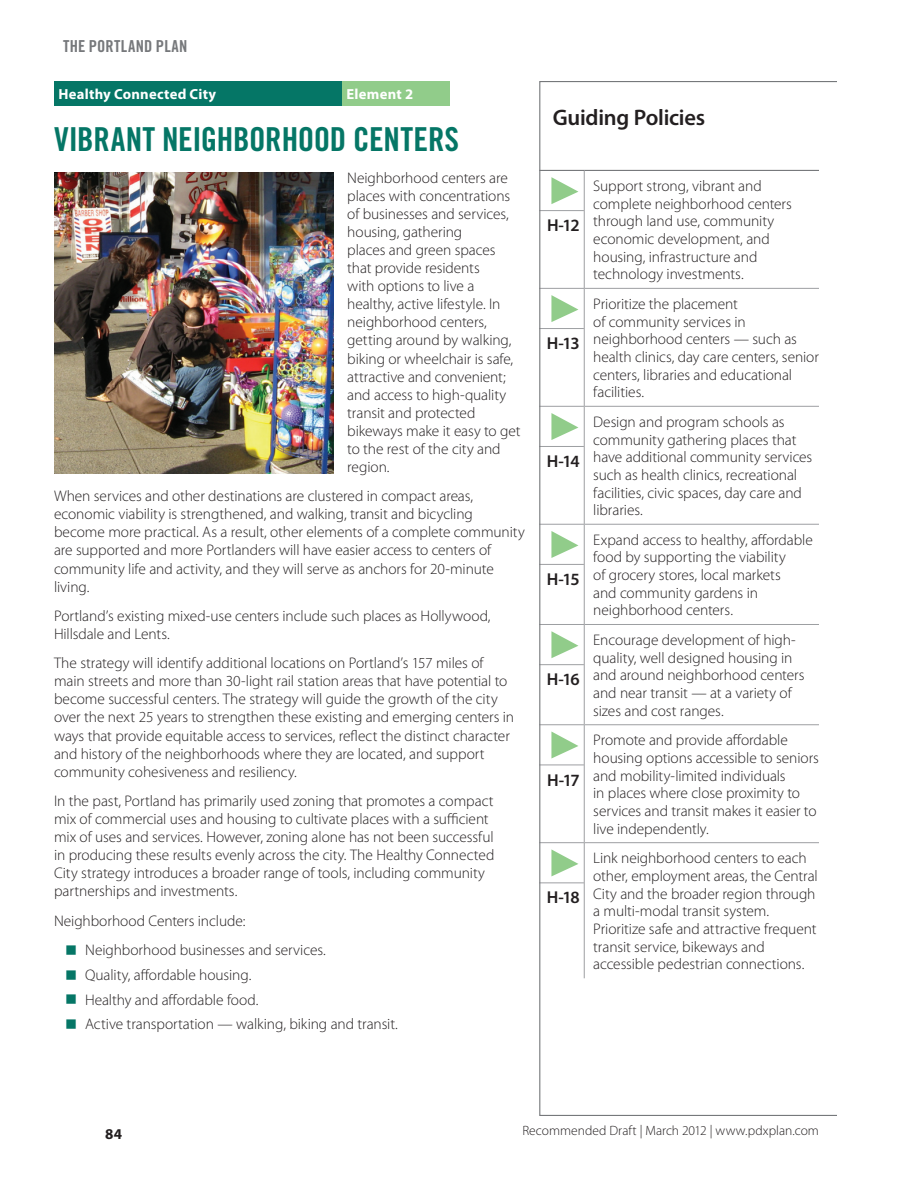
<style>
.page{position:relative;width:918px;height:1188px;background:#fff}
.page>*{position:absolute;margin:0;border:0;box-sizing:border-box;transform-origin:0 0}
.t1{font:33px "Trade Gothic LT Std Bd Cn 20";letter-spacing:-.005em;color:#057666}
.t2{font:600 22.5px "Myriad Pro";letter-spacing:-.015em;color:#231f20}
.t3{font:600 17.25px "Myriad Pro";letter-spacing:-.075em;color:#231f20}
.t4{font:16.5px "Trade Gothic LT Std Bd Cn 20";letter-spacing:.02em;color:#76787b}
.t5{font:300 15.3px/17.7px "Myriad Pro";letter-spacing:-.005em;color:#231f20}
.t6{font:700 15px "Myriad Pro";color:#231f20}
.t7{font:700 14.7px "Myriad Pro";letter-spacing:.015em;color:#fff}
.t8{font:300 13.5px "Myriad Pro";letter-spacing:.005em;color:#231f20}
</style>
<div class="page">
<div style="left:54px;top:81px;width:288px;height:24px;background:#057666"></div>
<div style="left:342px;top:81px;width:108px;height:24px;background:#91cc8a"></div>
<img style="left:54px;top:172px;width:280px;height:301px">
<hr style="left:584px;top:171px;width:1px;height:117px;background:#9d9fa2">
<hr style="left:584px;top:289px;width:1px;height:117px;background:#9d9fa2">
<hr style="left:584px;top:407px;width:1px;height:117px;background:#9d9fa2">
<hr style="left:584px;top:525px;width:1px;height:99px;background:#9d9fa2">
<hr style="left:584px;top:625px;width:1px;height:99px;background:#9d9fa2">
<hr style="left:584px;top:725px;width:1px;height:117px;background:#9d9fa2">
<hr style="left:584px;top:843px;width:1px;height:135px;background:#9d9fa2">
<hr style="left:539px;top:288px;width:45px;height:1px;background:#9d9fa2">
<hr style="left:584px;top:288px;width:235px;height:1px;background:#9d9fa2">
<hr style="left:539px;top:406px;width:45px;height:1px;background:#9d9fa2">
<hr style="left:584px;top:406px;width:235px;height:1px;background:#9d9fa2">
<hr style="left:539px;top:524px;width:45px;height:1px;background:#9d9fa2">
<hr style="left:584px;top:524px;width:235px;height:1px;background:#9d9fa2">
<hr style="left:539px;top:624px;width:45px;height:1px;background:#9d9fa2">
<hr style="left:584px;top:624px;width:235px;height:1px;background:#9d9fa2">
<hr style="left:539px;top:724px;width:45px;height:1px;background:#9d9fa2">
<hr style="left:584px;top:724px;width:235px;height:1px;background:#9d9fa2">
<hr style="left:539px;top:842px;width:45px;height:1px;background:#9d9fa2">
<hr style="left:584px;top:842px;width:235px;height:1px;background:#9d9fa2">
<hr style="left:539px;top:170px;width:45px;height:1px;background:#76787b">
<hr style="left:584px;top:170px;width:235px;height:1px;background:#76787b">
<hr style="left:539px;top:210px;width:45px;height:1px;background:#9d9fa2">
<svg style="left:551px;top:177px;width:27px;height:27px"></svg>
<hr style="left:539px;top:328px;width:45px;height:1px;background:#9d9fa2">
<svg style="left:551px;top:295px;width:27px;height:27px"></svg>
<hr style="left:539px;top:446px;width:45px;height:1px;background:#9d9fa2">
<svg style="left:551px;top:413px;width:27px;height:27px"></svg>
<hr style="left:539px;top:564px;width:45px;height:1px;background:#9d9fa2">
<svg style="left:551px;top:531px;width:27px;height:27px"></svg>
<hr style="left:539px;top:664px;width:45px;height:1px;background:#9d9fa2">
<svg style="left:551px;top:631px;width:27px;height:27px"></svg>
<hr style="left:539px;top:765px;width:45px;height:1px;background:#9d9fa2">
<svg style="left:551px;top:732px;width:27px;height:27px"></svg>
<hr style="left:539px;top:883px;width:45px;height:1px;background:#9d9fa2">
<svg style="left:551px;top:849px;width:27px;height:27px"></svg>
<p class="t4" style="left:63px;top:37px;width:126px">THE PORTLAND PLAN</p>
<p class="t7" style="left:58px;top:84px;width:159px">Healthy Connected City</p>
<p class="t7" style="left:346px;top:84px;width:68px">Element 2</p>
<h1 class="t1" style="left:54px;top:119px;width:407px">VIBRANT NEIGHBORHOOD CENTERS</h1>
<p class="t5" style="left:347px;top:169px;width:175px">Neighborhood centers are places with concentrations of businesses and services, housing, gathering<br>places and green spaces that provide residents<br>with options to live a healthy, active lifestyle. In neighborhood centers, getting around by walking, biking or wheelchair is safe, attractive and convenient; and access to high-quality transit and protected bikeways make it easy to get to the rest of the city and region.</p>
<p class="t5" style="left:54px;top:487px;width:472px">When services and other destinations are clustered in compact areas, economic viability is strengthened, and walking, transit and bicycling become more practical. As a result, other elements of a complete community are supported and more Portlanders will have easier access to centers of community life and activity, and they will serve as anchors for 20-minute living.</p>
<p class="t5" style="left:54px;top:607px;width:438px">Portland’s existing mixed-use centers include such places as Hollywood,<br>Hillsdale and Lents.</p>
<p class="t5" style="left:54px;top:654px;width:462px">The strategy will identify additional locations on Portland’s 157 miles of main streets and more than 30-light rail station areas that have potential to become successful centers. The strategy will guide the growth of the city over the next 25 years to strengthen these existing and emerging centers in ways that provide equitable access to services, reflect the distinct character and history of the neighborhoods where they are located, and support community cohesiveness and resiliency.</p>
<p class="t5" style="left:54px;top:792px;width:442px">In the past, Portland has primarily used zoning that promotes a compact mix of commercial uses and housing to cultivate places with a sufficient mix of uses and services. However, zoning alone has not been successful in producing these results evenly across the city. The Healthy Connected City strategy introduces a broader range of tools, including community partnerships and investments.</p>
<p class="t5" style="left:85px;top:906px;width:242px;line-height:29.2px;text-indent:-31px">Neighborhood Centers include:<br>Neighborhood businesses and services.</p>
<p class="t5" style="left:85px;top:962px;width:314px;line-height:24.8px">Quality, affordable housing.<br>Healthy and affordable food.<br>Active transportation — walking, biking and transit.</p>
<h2 class="t2" style="left:553px;top:103px;width:154px">Guiding Policies</h2>
<p class="t3" style="left:547px;top:214px;width:34px">H-12</p>
<p class="t3" style="left:547px;top:332px;width:34px">H-13</p>
<p class="t3" style="left:547px;top:450px;width:34px">H-14</p>
<p class="t3" style="left:547px;top:568px;width:34px">H-15</p>
<p class="t3" style="left:547px;top:668px;width:35px">H-16</p>
<p class="t3" style="left:547px;top:769px;width:34px">H-17</p>
<p class="t3" style="left:547px;top:887px;width:35px">H-18</p>
<p class="t5" style="left:593px;top:177px;width:200px">Support strong, vibrant and complete neighborhood centers through land use, community economic development, and housing, infrastructure and technology investments.</p>
<p class="t5" style="left:593px;top:295px;width:227px">Prioritize the placement<br>of community services in neighborhood centers — such as health clinics, day care centers, senior centers, libraries and educational facilities.</p>
<p class="t5" style="left:593px;top:413px;width:221px">Design and program schools as community gathering places that have additional community services such as health clinics, recreational facilities, civic spaces, day care and libraries.</p>
<p class="t5" style="left:593px;top:531px;width:221px">Expand access to healthy, affordable food by supporting the viability<br>of grocery stores, local markets<br>and community gardens in neighborhood centers.</p>
<p class="t5" style="left:593px;top:631px;width:213px">Encourage development of high&shy;quality, well designed housing in and around neighborhood centers and near transit — at a variety of sizes and cost ranges.</p>
<p class="t5" style="left:593px;top:731px;width:227px">Promote and provide affordable housing options accessible to seniors and mobility-limited individuals<br>in places where close proximity to services and transit makes it easier to live independently.</p>
<p class="t5" style="left:593px;top:849px;width:226px">Link neighborhood centers to each other, employment areas, the Central City and the broader region through a multi-modal transit system.<br>Prioritize safe and attractive frequent transit service, bikeways and accessible pedestrian connections.</p>
<p class="t6" style="left:105px;top:1124px;width:18px">84</p>
<p class="t8" style="left:522px;top:1122px;width:298px">Recommended Draft | March 2012 | www.pdxplan.com</p>
</div>
